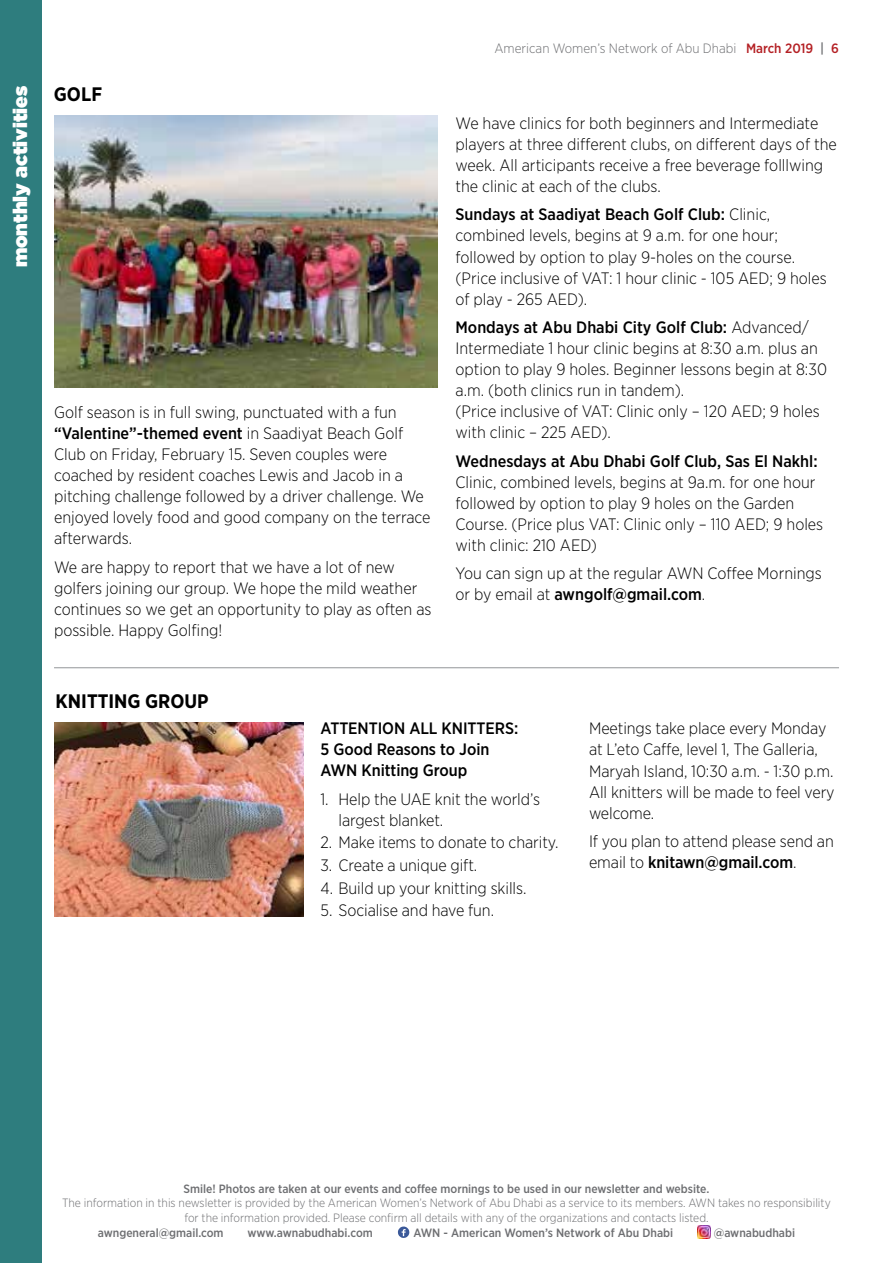
<style>
.page{position:relative;width:893px;height:1263px;background:#fff}
.page>*{position:absolute;margin:0;border:0;box-sizing:border-box;transform-origin:0 0}
.t1{font:19.5px "Gotham Ultra";color:#fff}
.t2{font:700 19.5px "Gotham Narrow";color:#000}
.t3{font:300 16.5px/21px "Gotham Narrow";color:#000}
.t4{font:500 16.5px/21px "Gotham Narrow";letter-spacing:-.005em;color:#000}
.t5{font:300 13.5px "Gotham Narrow";color:#6d6e71}
.t6{font:300 12px/14.4px "Gotham Narrow";color:#6d6e71;text-align:center}
.t7{font:500 12px "Gotham Narrow";color:#6d6e71}
.s1{font-weight:500}
.s2{font-weight:500;color:#b42024}
</style>
<div class="page">
<svg style="left:398px;top:1226px;width:11px;height:12px"></svg>
<img style="left:697px;top:1225px;width:14px;height:14px">
<div style="left:0;top:0;width:41px;height:1263px;background:#2e7d7e"></div>
<img style="left:54px;top:116px;width:383px;height:271px">
<hr style="left:54px;top:667px;width:785px;height:1px;background:#939598">
<img style="left:54px;top:723px;width:249px;height:193px">
<p class="t1" style="left:9px;top:267px;width:183px;rotate:-90deg">monthly activities</p>
<p class="t2" style="left:54px;top:82px;width:50px">GOLF</p>
<p class="t3" style="left:54px;top:402px;width:378px">Golf season is in full swing, punctuated with a fun <span class="s1">“Valentine”-themed event</span> in Saadiyat Beach Golf Club on Friday, February 15. Seven couples were coached by resident coaches Lewis and Jacob in a pitching challenge followed by a driver challenge. We enjoyed lovely food and good company on the terrace afterwards.</p>
<p class="t3" style="left:54px;top:556px;width:379px">We are happy to report that we have a lot of new golfers joining our group. We hope the mild weather continues so we get an opportunity to play as often as possible. Happy Golfing!</p>
<p class="t2" style="left:56px;top:688px;width:155px">KNITTING GROUP</p>
<p class="t5" style="left:494px;top:40px;width:346px">American Women’s Network of Abu Dhabi <span class="s2">March 2019</span> <span class="s1">|</span> <span class="s2">6</span></p>
<p class="t3" style="left:455px;top:112px;width:383px">We have clinics for both beginners and Intermediate players at three different clubs, on different days of the week. All articipants receive a free beverage folllwing the clinic at each of the clubs.</p>
<p class="t3" style="left:455px;top:204px;width:373px"><span class="s1">Sundays at Saadiyat Beach Golf Club:</span> Clinic, combined levels, begins at 9 a.m. for one hour; followed by option to play 9-holes on the course. (Price inclusive of VAT: 1 hour clinic - 105 AED; 9 holes of play - 265 AED).</p>
<p class="t3" style="left:455px;top:316px;width:373px"><span class="s1">Mondays at Abu Dhabi City Golf Club:</span> Advanced/ Intermediate 1 hour clinic begins at 8:30 a.m. plus an option to play 9 holes. Beginner lessons begin at 8:30 a.m. (both clinics run in tandem).<br>(Price inclusive of VAT: Clinic only – 120 AED; 9 holes with clinic – 225 AED).</p>
<p class="t4" style="left:455px;top:450px;width:364px">Wednesdays at Abu Dhabi Golf Club, Sas El Nakhl:</p>
<p class="t3" style="left:455px;top:471px;width:369px">Clinic, combined levels, begins at 9a.m. for one hour followed by option to play 9 holes on the Garden Course. (Price plus VAT: Clinic only – 110 AED; 9 holes with clinic: 210 AED)</p>
<p class="t3" style="left:455px;top:562px;width:368px">You can sign up at the regular AWN Coffee Mornings or by email at <span class="s1">awngolf@gmail.com</span>.</p>
<p class="t4" style="left:320px;top:718px;width:199px">ATTENTION ALL KNITTERS:<br>5 Good Reasons to Join<br>AWN Knitting Group</p>
<p class="t3" style="left:338px;top:788px;width:203px;text-indent:-18px">1. Help the UAE knit the world’s largest blanket.</p>
<p class="t3" style="left:320px;top:832px;width:239px">2. Make items to donate to charity.</p>
<p class="t3" style="left:320px;top:854px;width:158px">3. Create a unique gift.</p>
<p class="t3" style="left:320px;top:877px;width:207px">4. Build up your knitting skills.</p>
<p class="t3" style="left:320px;top:899px;width:175px">5. Socialise and have fun.</p>
<p class="t3" style="left:589px;top:718px;width:247px">Meetings take place every Monday at L’eto Caffe, level 1, The Galleria,<br>Maryah Island, 10:30 a.m. - 1:30 p.m.<br>All knitters will be made to feel very welcome.</p>
<p class="t3" style="left:589px;top:830px;width:246px">If you plan to attend please send an email to <span class="s1">knitawn@gmail.com</span>.</p>
<p class="t7" style="left:184px;top:1181px;width:527px">Smile! Photos are taken at our events and coffee mornings to be used in our newsletter and website.</p>
<p class="t6" style="left:62px;top:1195px;width:770px">The information in this newsletter is provided by the American Women’s Network of Abu Dhabi as a service to its members. AWN takes no responsibility for the information provided. Please confirm all details with any of the organizations and contacts listed.</p>
<p class="t7" style="left:98px;top:1226px;width:127px">awngeneral@gmail.com</p>
<p class="t7" style="left:248px;top:1226px;width:127px">www.awnabudhabi.com</p>
<p class="t7" style="left:413px;top:1226px;width:261px">AWN - American Women’s Network of Abu Dhabi</p>
<p class="t7" style="left:714px;top:1226px;width:83px">@awnabudhabi</p>
</div>
